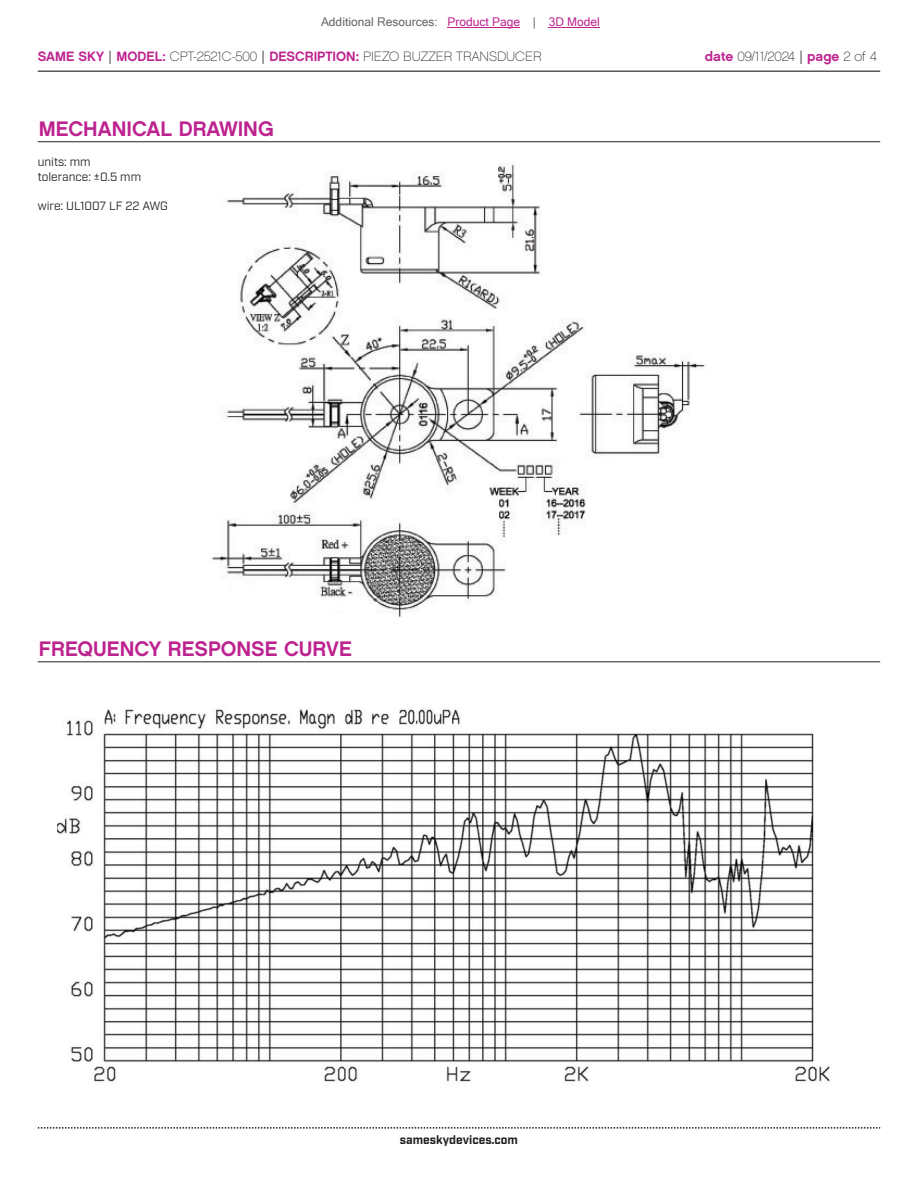
<style>
.page{position:relative;width:918px;height:1188px;background:#fff}
.page>*{position:absolute;margin:0;border:0;box-sizing:border-box;transform-origin:0 0}
.t1{font:21px "Chalet New York Nineteen Sixty";color:#bd238f}
.t2{font:13.5px "Chalet Paris Nineteen Sixty";color:#231f20}
.t3{font:12px/14.4px "Industry";color:#231f20}
.t4{font:12px "Microsoft Sans Serif";color:#63676b}
.t5{font:700 12px "Industry";color:#231f20}
.s1{color:#bd238f}
.s2{font-family:"Chalet New York Nineteen Sixty";color:#bd238f}
.s3{font-family:"Industry"}
</style>
<div class="page">
<hr style="left:38px;top:71px;width:842px;height:1px;background:#231f20">
<svg style="left:38px;top:1127px;width:842px;height:2px"></svg>
<hr style="left:38px;top:141px;width:842px;height:1px;background:#231f20">
<hr style="left:38px;top:661px;width:842px;height:1px;background:#231f20">
<img style="left:212px;top:163px;width:494px;height:454px">
<img style="left:57px;top:708px;width:773px;height:374px">
<hr style="left:448px;top:27px;width:72px;height:1px;background:#bd238f">
<hr style="left:549px;top:27px;width:51px;height:1px;background:#bd238f">
<p class="t4" style="left:321px;top:15px;width:280px">Additional Resources: <span class="s1">Product Page</span> | <span class="s1">3D Model</span></p>
<p class="t2" style="left:38px;top:48px;width:505px"><span class="s2">SAME SKY</span> <span class="s3">|</span> <span class="s2">MODEL:</span> CPT-2521C-500 <span class="s3">|</span> <span class="s2">DESCRIPTION:</span> PIEZO BUZZER TRANSDUCER</p>
<p class="t2" style="left:705px;top:48px;width:174px"><span class="s2">date</span> 09/11/2024 <span class="s3">|</span> <span class="s2">page</span> 2 of 4</p>
<h1 class="t1" style="left:39px;top:115px;width:236px">MECHANICAL DRAWING</h1>
<p class="t3" style="left:38px;top:155px;width:105px">units: mm tolerance: ±0.5 mm</p>
<p class="t3" style="left:38px;top:198px;width:132px">wire: UL1007 LF 22 AWG</p>
<h1 class="t1" style="left:39px;top:635px;width:314px">FREQUENCY RESPONSE CURVE</h1>
<p class="t5" style="left:400px;top:1132px;width:120px">sameskydevices.com</p>
</div>
